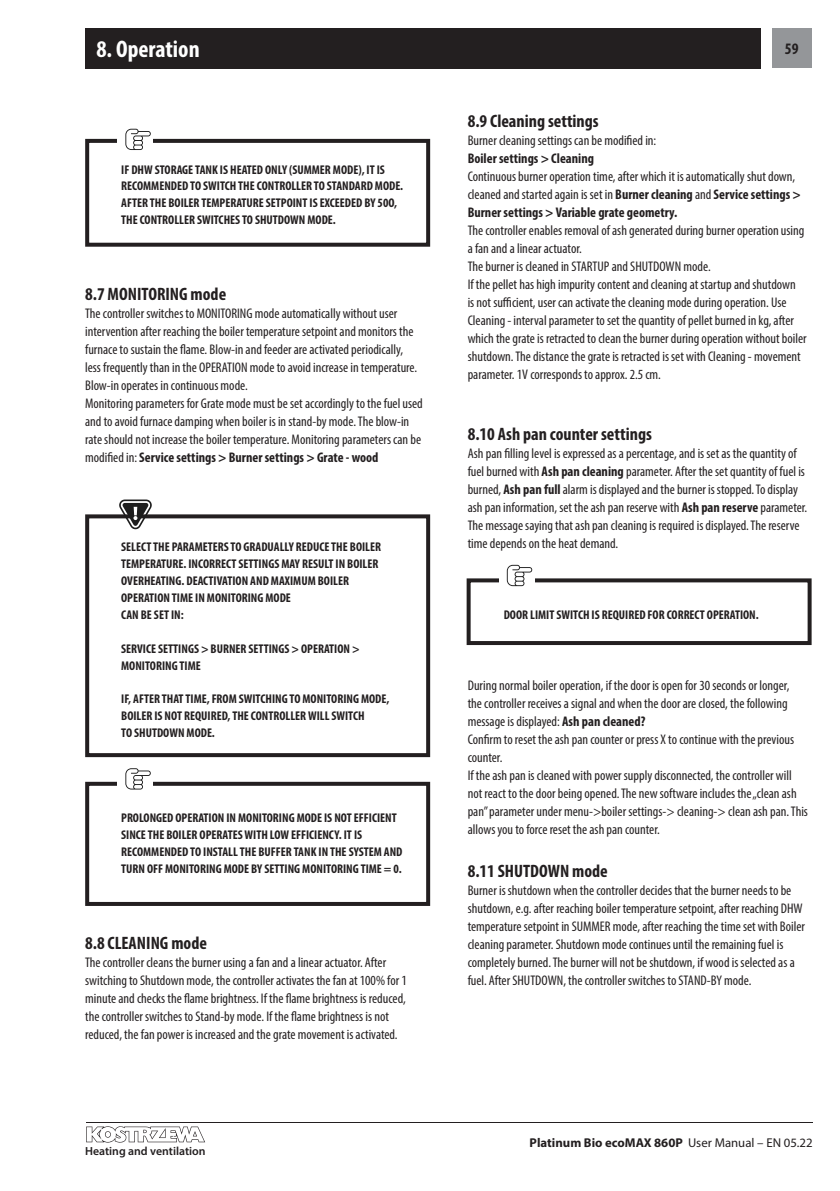
<style>
.page{position:relative;width:840px;height:1191px;background:#fff}
.page>*{position:absolute;margin:0;border:0;box-sizing:border-box;transform-origin:0 0}
.Rozdział{font:700 condensed 24px "Myriad Pro";color:#fff}
.Podrozdział{font:700 condensed 18px "Myriad Pro";color:#231f20}
.t1{font:700 condensed 16px "Myriad Pro";color:#231f20}
.Akapit_zwykły{font:condensed 14px/18px "Myriad Pro";color:#231f20}
.Akapit_zwykły-2{font:700 condensed 14px "Myriad Pro";color:#231f20}
.t2{font:700 12.8px "Myriad Pro";color:#231f20}
.t3{font:700 condensed 12.6px "Myriad Pro";color:#231f20}
.t4{font:600 11.8px "Myriad Pro";color:#231f20}
.s1{font-weight:700}
.s2{font-weight:400}
</style>
<div class="page">
<div style="left:771px;top:28px;width:40px;height:40px;background:#949699"></div>
<hr style="left:86px;top:1122px;width:726px;height:1px;background:#231f20">
<svg style="left:86px;top:1126px;width:119px;height:16px"></svg>
<div style="left:85px;top:28px;width:674px;height:41px;background:#231f20"></div>
<div style="left:85px;top:139px;width:345px;height:108px;background:#fff;border:4px solid #231f20"></div>
<div style="left:85px;top:782px;width:345px;height:124px;background:#fff;border:4px solid #231f20"></div>
<div style="left:466px;top:578px;width:345px;height:67px;background:#fff;border:4px solid #231f20"></div>
<div style="left:85px;top:514px;width:345px;height:243px;background:#fff;border:4px solid #231f20"></div>
<div style="left:117px;top:760px;width:36px;height:36px;background:#fff"></div>
<svg style="left:125px;top:768px;width:26px;height:21px"></svg>
<div style="left:498px;top:557px;width:36px;height:36px;background:#fff"></div>
<svg style="left:506px;top:565px;width:26px;height:21px"></svg>
<div style="left:117px;top:121px;width:36px;height:36px;background:#fff"></div>
<svg style="left:125px;top:129px;width:26px;height:21px"></svg>
<svg style="left:119px;top:499px;width:33px;height:30px"></svg>
<p class="Rozdział" style="left:96px;top:34px;width:105px">8. Operation</p>
<p class="t3" style="left:121px;top:161px;width:265px">IF DHW STORAGE TANK IS HEATED ONLY (SUMMER MODE), IT IS</p>
<p class="t3" style="left:121px;top:178px;width:283px">RECOMMENDED TO SWITCH THE CONTROLLER TO STANDARD MODE.</p>
<p class="t3" style="left:121px;top:195px;width:277px">AFTER THE BOILER TEMPERATURE SETPOINT IS EXCEEDED BY 50O,</p>
<p class="t3" style="left:121px;top:212px;width:216px">THE CONTROLLER SWITCHES TO SHUTDOWN MODE.</p>
<p class="Podrozdział" style="left:85px;top:283px;width:142px">8.7 MONITORING mode</p>
<p class="Akapit_zwykły" style="left:85px;top:304px;width:333px">The controller switches to MONITORING mode automatically without user intervention after reaching the boiler temperature setpoint and monitors the furnace to sustain the flame. Blow-in and feeder are activated periodically, less frequently than in the OPERATION mode to avoid increase in temperature.<br>Blow-in operates in continuous mode.</p>
<p class="Akapit_zwykły" style="left:85px;top:394px;width:339px">Monitoring parameters for Grate mode must be set accordingly to the fuel used and to avoid furnace damping when boiler is in stand-by mode. The blow-in rate should not increase the boiler temperature. Monitoring parameters can be modified in: <span class="s1">Service settings &gt; Burner settings &gt; Grate - wood</span></p>
<p class="t3" style="left:121px;top:539px;width:261px">SELECT THE PARAMETERS TO GRADUALLY REDUCE THE BOILER</p>
<p class="t3" style="left:121px;top:556px;width:258px">TEMPERATURE. INCORRECT SETTINGS MAY RESULT IN BOILER</p>
<p class="t3" style="left:121px;top:573px;width:229px">OVERHEATING. DEACTIVATION AND MAXIMUM BOILER</p>
<p class="t3" style="left:121px;top:590px;width:171px">OPERATION TIME IN MONITORING MODE</p>
<p class="t3" style="left:121px;top:607px;width:64px">CAN BE SET IN:</p>
<p class="t3" style="left:121px;top:640px;width:240px">SERVICE SETTINGS &gt; BURNER SETTINGS &gt; OPERATION &gt;</p>
<p class="t3" style="left:121px;top:657px;width:81px">MONITORING TIME</p>
<p class="t3" style="left:121px;top:691px;width:269px">IF, AFTER THAT TIME, FROM SWITCHING TO MONITORING MODE,</p>
<p class="t3" style="left:121px;top:708px;width:245px">BOILER IS NOT REQUIRED, THE CONTROLLER WILL SWITCH</p>
<p class="t3" style="left:121px;top:725px;width:95px">TO SHUTDOWN MODE.</p>
<p class="t3" style="left:121px;top:810px;width:277px">PROLONGED OPERATION IN MONITORING MODE IS NOT EFFICIENT</p>
<p class="t3" style="left:121px;top:826px;width:242px">SINCE THE BOILER OPERATES WITH LOW EFFICIENCY. IT IS</p>
<p class="t3" style="left:121px;top:843px;width:282px">RECOMMENDED TO INSTALL THE BUFFER TANK IN THE SYSTEM AND</p>
<p class="t3" style="left:121px;top:860px;width:282px">TURN OFF MONITORING MODE BY SETTING MONITORING TIME = 0.</p>
<p class="Podrozdział" style="left:85px;top:931px;width:123px">8.8 CLEANING mode</p>
<p class="Akapit_zwykły" style="left:85px;top:952px;width:323px">The controller cleans the burner using a fan and a linear actuator. After switching to Shutdown mode, the controller activates the fan at 100% for 1 minute and checks the flame brightness. If the flame brightness is reduced, the controller switches to Stand-by mode. If the flame brightness is not</p>
<p class="Akapit_zwykły" style="left:85px;top:1024px;width:314px">reduced, the fan power is increased and the grate movement is activated.</p>
<p class="t4" style="left:85px;top:1143px;width:122px">Heating and ventilation</p>
<p class="t1" style="left:784px;top:39px;width:15px">59</p>
<p class="Podrozdział" style="left:467px;top:109px;width:132px">8.9 Cleaning settings</p>
<p class="Akapit_zwykły" style="left:467px;top:131px;width:190px">Burner cleaning settings can be modified in:</p>
<p class="Akapit_zwykły-2" style="left:467px;top:149px;width:128px">Boiler settings &gt; Cleaning</p>
<p class="Akapit_zwykły" style="left:467px;top:167px;width:334px">Continuous burner operation time, after which it is automatically shut down, cleaned and started again is set in <span class="s1">Burner cleaning</span> and <span class="s1">Service settings &gt;<br>Burner settings &gt; Variable grate geometry.</span></p>
<p class="Akapit_zwykły" style="left:467px;top:221px;width:338px">The controller enables removal of ash generated during burner operation using a fan and a linear actuator.</p>
<p class="Akapit_zwykły" style="left:467px;top:257px;width:244px">The burner is cleaned in STARTUP and SHUTDOWN mode.</p>
<p class="Akapit_zwykły" style="left:467px;top:275px;width:340px">If the pellet has high impurity content and cleaning at startup and shutdown<br>is not sufficient, user can activate the cleaning mode during operation. Use Cleaning - interval parameter to set the quantity of pellet burned in kg, after which the grate is retracted to clean the burner during operation without boiler shutdown. The distance the grate is retracted is set with Cleaning - movement parameter. 1V corresponds to approx. 2.5 cm.</p>
<p class="Podrozdział" style="left:467px;top:422px;width:185px">8.10 Ash pan counter settings</p>
<p class="Akapit_zwykły" style="left:467px;top:444px;width:341px">Ash pan filling level is expressed as a percentage, and is set as the quantity of fuel burned with <span class="s1">Ash pan cleaning</span> parameter. After the set quantity of fuel is burned, <span class="s1">Ash pan full</span> alarm is displayed and the burner is stopped. To display ash pan information, set the ash pan reserve with <span class="s1">Ash pan reserve</span> parameter.<br>The message saying that ash pan cleaning is required is displayed. The reserve time depends on the heat demand.</p>
<p class="t3" style="left:503px;top:607px;width:256px">DOOR LIMIT SWITCH IS REQUIRED FOR CORRECT OPERATION.</p>
<p class="Akapit_zwykły" style="left:467px;top:676px;width:323px">During normal boiler operation, if the door is open for 30 seconds or longer, the controller receives a signal and when the door are closed, the following message is displayed: <span class="s1">Ash pan cleaned?</span></p>
<p class="Akapit_zwykły" style="left:467px;top:730px;width:327px">Confirm to reset the ash pan counter or press X to continue with the previous counter.</p>
<p class="Akapit_zwykły" style="left:467px;top:766px;width:341px">If the ash pan is cleaned with power supply disconnected, the controller will not react to the door being opened. The new software includes the „clean ash pan” parameter under menu-&gt;boiler settings-&gt; cleaning-&gt; clean ash pan. This allows you to force reset the ash pan counter.</p>
<p class="Podrozdział" style="left:467px;top:859px;width:141px">8.11 SHUTDOWN mode</p>
<p class="Akapit_zwykły" style="left:467px;top:881px;width:338px">Burner is shutdown when the controller decides that the burner needs to be shutdown, e.g. after reaching boiler temperature setpoint, after reaching DHW temperature setpoint in SUMMER mode, after reaching the time set with Boiler cleaning parameter. Shutdown mode continues until the remaining fuel is completely burned. The burner will not be shutdown, if wood is selected as a fuel. After SHUTDOWN, the controller switches to STAND-BY mode.</p>
<p class="t2" style="left:529px;top:1134px;width:284px">Platinum Bio ecoMAX 860P <span class="s2">User Manual – EN 05.22</span></p>
</div>
